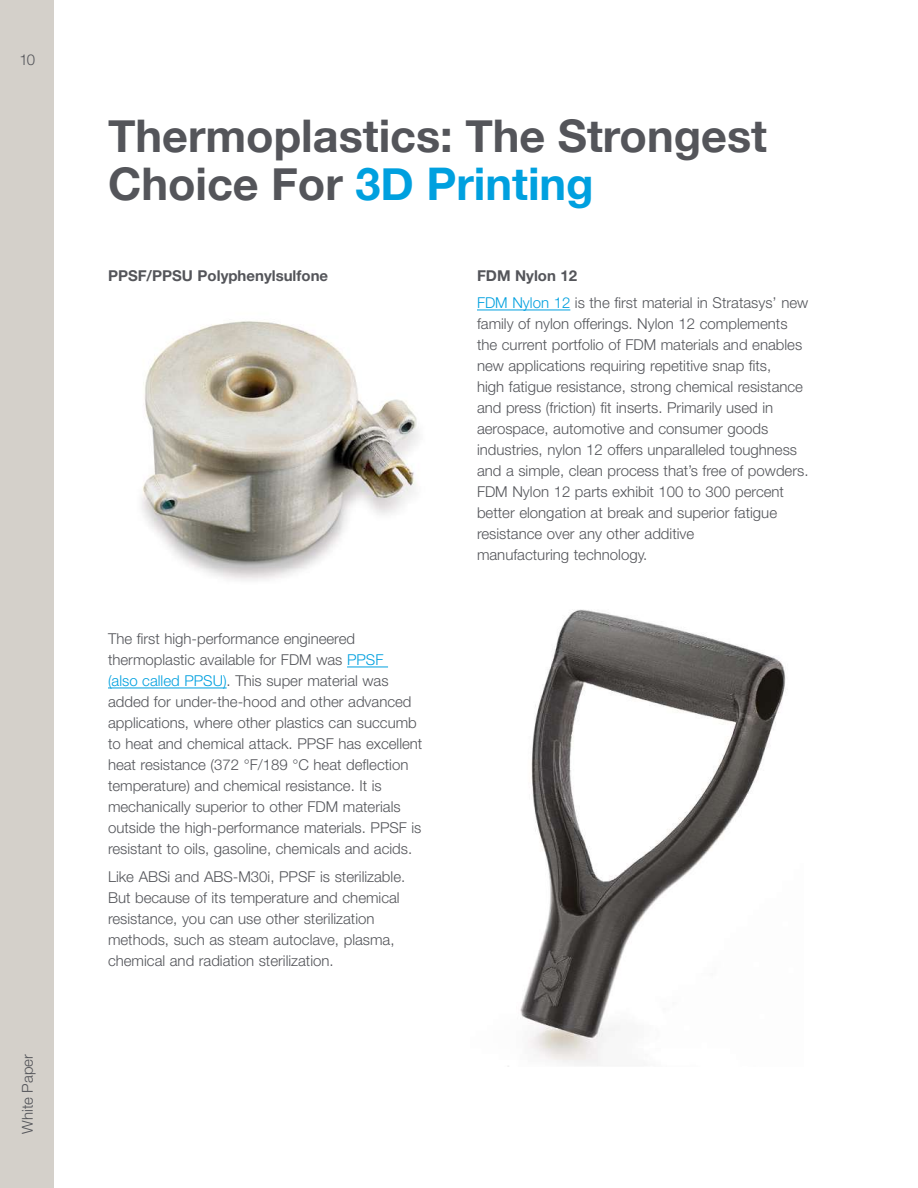
<style>
.page{position:relative;width:918px;height:1188px;background:#fff}
.page>*{position:absolute;margin:0;border:0;box-sizing:border-box;transform-origin:0 0}
.t1{font:700 45px/48px "Helvetica Neue";color:#54555a}
.t2{font:300 15px/21px "Helvetica Neue LT Std";color:#54555a}
.t3{font:700 15px "Helvetica Neue LT Std";color:#54555a}
.s1{color:#00a0df}
.s2{font-weight:700}
</style>
<div class="page">
<div style="left:0;top:0;width:54px;height:1188px;background:#d4d0ca"></div>
<hr style="left:347px;top:667px;width:41px;height:1px;background:#00a0df">
<hr style="left:108px;top:688px;width:119px;height:1px;background:#00a0df">
<hr style="left:477px;top:310px;width:93px;height:1px;background:#00a0df">
<img style="left:141px;top:321px;width:278px;height:260px">
<img style="left:520px;top:609px;width:266px;height:457px">
<p class="t2" style="left:19px;top:49px;width:17px">10</p>
<p class="t2" style="left:17px;top:1134px;width:82px;rotate:-90deg">White Paper</p>
<h1 class="t1" style="left:108px;top:113px;width:661px">Thermoplastics: The Strongest<br>Choice For <span class="s1">3D Printing</span></h1>
<p class="t3" style="left:108px;top:266px;width:222px">PPSF/PPSU Polyphenylsulfone</p>
<p class="t2" style="left:108px;top:628px;width:316px">The first high-performance engineered thermoplastic available for FDM was <span class="s1">PPSF<br>(also called PPSU)</span>. This super material was added for under-the-hood and other advanced applications, where other plastics can succumb to heat and chemical attack. PPSF has excellent heat resistance (372 °F/189 °C heat deflection temperature) and chemical resistance. It is mechanically superior to other FDM materials outside the high-performance materials. PPSF is resistant to oils, gasoline, chemicals and acids.</p>
<p class="t2" style="left:108px;top:866px;width:299px">Like ABSi and ABS-M30i, PPSF is sterilizable.<br>But because of its temperature and chemical resistance, you can use other sterilization methods, such as steam autoclave, plasma, chemical and radiation sterilization.</p>
<p class="t2" style="left:477px;top:261px;width:333px;line-height:27.8px"><span class="s2">FDM Nylon 12<br></span><span class="s1">FDM Nylon 12</span> is the first material in Stratasys’ new</p>
<p class="t2" style="left:477px;top:313px;width:333px">family of nylon offerings. Nylon 12 complements the current portfolio of FDM materials and enables new applications requiring repetitive snap fits,<br>high fatigue resistance, strong chemical resistance and press (friction) fit inserts. Primarily used in aerospace, automotive and consumer goods industries, nylon 12 offers unparalleled toughness and a simple, clean process that’s free of powders.<br>FDM Nylon 12 parts exhibit 100 to 300 percent better elongation at break and superior fatigue resistance over any other additive<br>manufacturing technology.</p>
</div>
